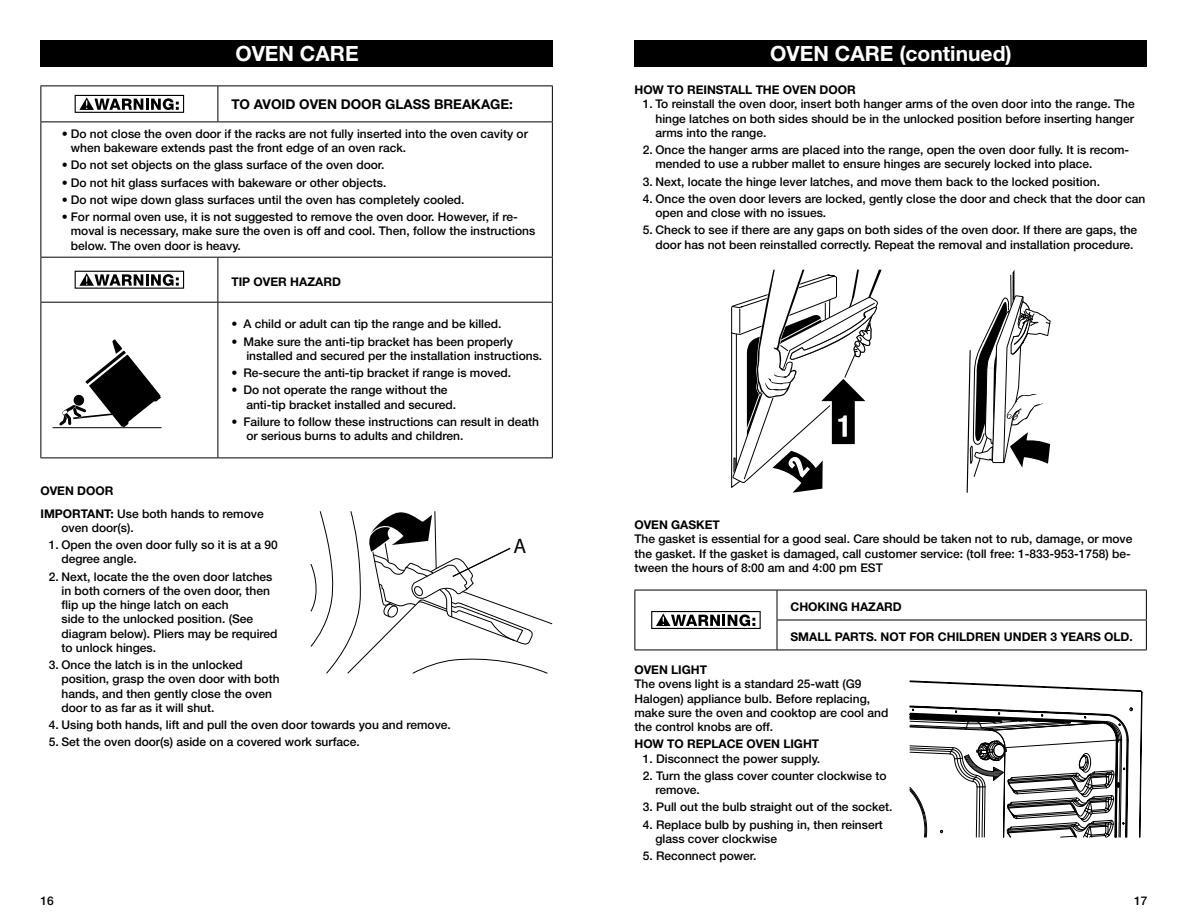
<style>
.page{position:relative;width:1188px;height:918px;background:#fff}
.page>*{position:absolute;margin:0;border:0;box-sizing:border-box;transform-origin:0 0}
.t1{font:700 21px "Helvetica Neue LT Std";color:#fff}
.t2{font:21px "Myriad Pro";color:#000}
.t3{font:700 13.5px "Helvetica Neue LT Std";color:#000}
.t4{font:500 12px/14.2px "Helvetica Neue LT Std";color:#000}
.t5{font:700 12px "Helvetica Neue LT Std";letter-spacing:-.005em;color:#000}
.s1{font-weight:700}
</style>
<div class="page">
<div style="left:40px;top:40px;width:514px;height:28px;background:#000"></div>
<div style="left:634px;top:40px;width:514px;height:28px;background:#000"></div>
<hr style="left:40px;top:86px;width:178px;height:1px;background:#000">
<hr style="left:40px;top:86px;width:1px;height:36px;background:#000">
<hr style="left:218px;top:86px;width:335px;height:1px;background:#000">
<hr style="left:218px;top:86px;width:1px;height:36px;background:#000">
<hr style="left:552px;top:86px;width:1px;height:36px;background:#000">
<hr style="left:40px;top:122px;width:178px;height:1px;background:#000">
<hr style="left:40px;top:122px;width:1px;height:135px;background:#000">
<hr style="left:218px;top:122px;width:335px;height:1px;background:#000">
<hr style="left:552px;top:122px;width:1px;height:135px;background:#000">
<hr style="left:40px;top:257px;width:178px;height:1px;background:#000">
<hr style="left:40px;top:258px;width:1px;height:44px;background:#000">
<hr style="left:218px;top:257px;width:335px;height:1px;background:#000">
<hr style="left:218px;top:258px;width:1px;height:44px;background:#000">
<hr style="left:552px;top:258px;width:1px;height:44px;background:#000">
<hr style="left:40px;top:302px;width:178px;height:1px;background:#000">
<hr style="left:40px;top:303px;width:1px;height:155px;background:#000">
<hr style="left:218px;top:302px;width:335px;height:1px;background:#000">
<hr style="left:218px;top:303px;width:1px;height:155px;background:#000">
<hr style="left:552px;top:303px;width:1px;height:155px;background:#000">
<hr style="left:40px;top:458px;width:178px;height:1px;background:#000">
<hr style="left:218px;top:458px;width:335px;height:1px;background:#000">
<svg style="left:75px;top:95px;width:109px;height:18px"></svg>
<svg style="left:75px;top:271px;width:109px;height:18px"></svg>
<hr style="left:53px;top:427px;width:108px;height:1px;background:#000">
<svg style="left:57px;top:339px;width:105px;height:89px"></svg>
<svg style="left:310px;top:511px;width:243px;height:163px"></svg>
<svg style="left:967px;top:270px;width:83px;height:223px"></svg>
<svg style="left:731px;top:269px;width:151px;height:224px"></svg>
<hr style="left:634px;top:590px;width:143px;height:1px;background:#000">
<hr style="left:634px;top:590px;width:1px;height:30px;background:#000">
<hr style="left:634px;top:620px;width:1px;height:30px;background:#000">
<hr style="left:634px;top:650px;width:143px;height:1px;background:#000">
<hr style="left:777px;top:590px;width:370px;height:1px;background:#000">
<hr style="left:777px;top:590px;width:1px;height:30px;background:#000">
<hr style="left:1146px;top:590px;width:1px;height:30px;background:#000">
<hr style="left:777px;top:620px;width:370px;height:1px;background:#000">
<hr style="left:777px;top:620px;width:1px;height:30px;background:#000">
<hr style="left:1146px;top:620px;width:1px;height:30px;background:#000">
<hr style="left:777px;top:650px;width:370px;height:1px;background:#000">
<svg style="left:651px;top:611px;width:110px;height:18px"></svg>
<svg style="left:910px;top:681px;width:233px;height:157px"></svg>
<h1 class="t1" style="left:235px;top:41px;width:125px">OVEN CARE</h1>
<h1 class="t1" style="left:770px;top:41px;width:243px">OVEN CARE (continued)</h1>
<p class="t3" style="left:231px;top:96px;width:283px">TO AVOID OVEN DOOR GLASS BREAKAGE:</p>
<p class="t4" style="left:71px;top:126px;width:459px;text-indent:-9px">• Do not close the oven door if the racks are not fully inserted into the oven cavity or when bakeware extends past the front edge of an oven rack.</p>
<p class="t4" style="left:62px;top:158px;width:324px">• Do not set objects on the glass surface of the oven door.</p>
<p class="t4" style="left:62px;top:175px;width:326px">• Do not hit glass surfaces with bakeware or other objects.</p>
<p class="t4" style="left:62px;top:192px;width:404px">• Do not wipe down glass surfaces until the oven has completely cooled.</p>
<p class="t4" style="left:71px;top:210px;width:466px;text-indent:-9px">• For normal oven use, it is not suggested to remove the oven door. However, if re&shy;moval is necessary, make sure the oven is off and cool. Then, follow the instructions below. The oven door is heavy.</p>
<p class="t5" style="left:231px;top:274px;width:111px">TIP OVER HAZARD</p>
<p class="t4" style="left:231px;top:317px;width:272px">• A child or adult can tip the range and be killed.</p>
<p class="t4" style="left:246px;top:334px;width:297px;text-indent:-15px">• Make sure the anti-tip bracket has been properly installed and secured per the installation instructions.</p>
<p class="t4" style="left:231px;top:366px;width:281px">• Re-secure the anti-tip bracket if range is moved.</p>
<p class="t4" style="left:246px;top:383px;width:211px;text-indent:-15px">• Do not operate the range without the anti-tip bracket installed and secured.</p>
<p class="t4" style="left:246px;top:414px;width:294px;text-indent:-15px">• Failure to follow these instructions can result in death or serious burns to adults and children.</p>
<p class="t5" style="left:634px;top:82px;width:223px">HOW TO REINSTALL THE OVEN DOOR</p>
<p class="t4" style="left:656px;top:97px;width:481px;text-align:justify;text-indent:-13px">1. To reinstall the oven door, insert both hanger arms of the oven door into the range. The hinge latches on both sides should be in the unlocked position before inserting hanger arms into the range.</p>
<p class="t4" style="left:656px;top:143px;width:475px;text-indent:-13px">2. Once the hanger arms are placed into the range, open the oven door fully. It is recom&shy;mended to use a rubber mallet to ensure hinges are securely locked into place.</p>
<p class="t4" style="left:643px;top:174px;width:459px">3. Next, locate the hinge lever latches, and move them back to the locked position.</p>
<p class="t4" style="left:656px;top:191px;width:491px;text-indent:-13px">4. Once the oven door levers are locked, gently close the door and check that the door can open and close with no issues.</p>
<p class="t4" style="left:656px;top:223px;width:483px;text-indent:-13px">5. Check to see if there are any gaps on both sides of the oven door. If there are gaps, the door has not been reinstalled correctly. Repeat the removal and installation procedure.</p>
<p class="t4" style="left:41px;top:479px;width:225px;line-height:23.2px"><span class="s1">OVEN DOOR<br>IMPORTANT:</span> Use both hands to remove</p>
<p class="t4" style="left:62px;top:520px;width:74px">oven door(s).</p>
<p class="t4" style="left:62px;top:538px;width:218px;text-indent:-13px">1. Open the oven door fully so it is at a 90 degree angle.</p>
<p class="t4" style="left:62px;top:569px;width:218px;text-indent:-13px">2. Next, locate the the oven door latches in both corners of the oven door, then flip up the hinge latch on each<br>side to the unlocked position. (See diagram below). Pliers may be required to unlock hinges.</p>
<p class="t4" style="left:62px;top:658px;width:220px;text-indent:-13px">3. Once the latch is in the unlocked position, grasp the oven door with both hands, and then gently close the oven door to as far as it will shut.</p>
<p class="t4" style="left:49px;top:718px;width:404px">4. Using both hands, lift and pull the oven door towards you and remove.</p>
<p class="t4" style="left:49px;top:735px;width:313px">5. Set the oven door(s) aside on a covered work surface.</p>
<h1 class="t2" style="left:513px;top:533px;width:14px">A</h1>
<p class="t5" style="left:634px;top:517px;width:87px">OVEN GASKET</p>
<p class="t4" style="left:634px;top:532px;width:500px">The gasket is essential for a good seal. Care should be taken not to rub, damage, or move the gasket. If the gasket is damaged, call customer service: (toll free: 1-833-953-1758) be&shy;tween the hours of 8:00 am and 4:00 pm EST</p>
<p class="t5" style="left:790px;top:600px;width:113px">CHOKING HAZARD</p>
<p class="t5" style="left:790px;top:630px;width:344px">SMALL PARTS. NOT FOR CHILDREN UNDER 3 YEARS OLD.</p>
<p class="t5" style="left:634px;top:662px;width:74px">OVEN LIGHT</p>
<p class="t4" style="left:634px;top:677px;width:255px">The ovens light is a standard 25-watt (G9<br>Halogen) appliance bulb. Before replacing, make sure the oven and cooktop are cool and the control knobs are off.</p>
<p class="t5" style="left:634px;top:737px;width:186px">HOW TO REPLACE OVEN LIGHT</p>
<p class="t4" style="left:643px;top:751px;width:179px">1. Disconnect the power supply.</p>
<p class="t4" style="left:656px;top:768px;width:233px;text-indent:-13px">2. Turn the glass cover counter clockwise to remove.</p>
<p class="t4" style="left:643px;top:800px;width:251px">3. Pull out the bulb straight out of the socket.</p>
<p class="t4" style="left:656px;top:817px;width:229px;text-indent:-13px">4. Replace bulb by pushing in, then reinsert glass cover clockwise</p>
<p class="t4" style="left:643px;top:849px;width:115px">5. Reconnect power.</p>
<p class="t4" style="left:40px;top:893px;width:15px">16</p>
<p class="t4" style="left:1134px;top:893px;width:15px">17</p>
</div>
